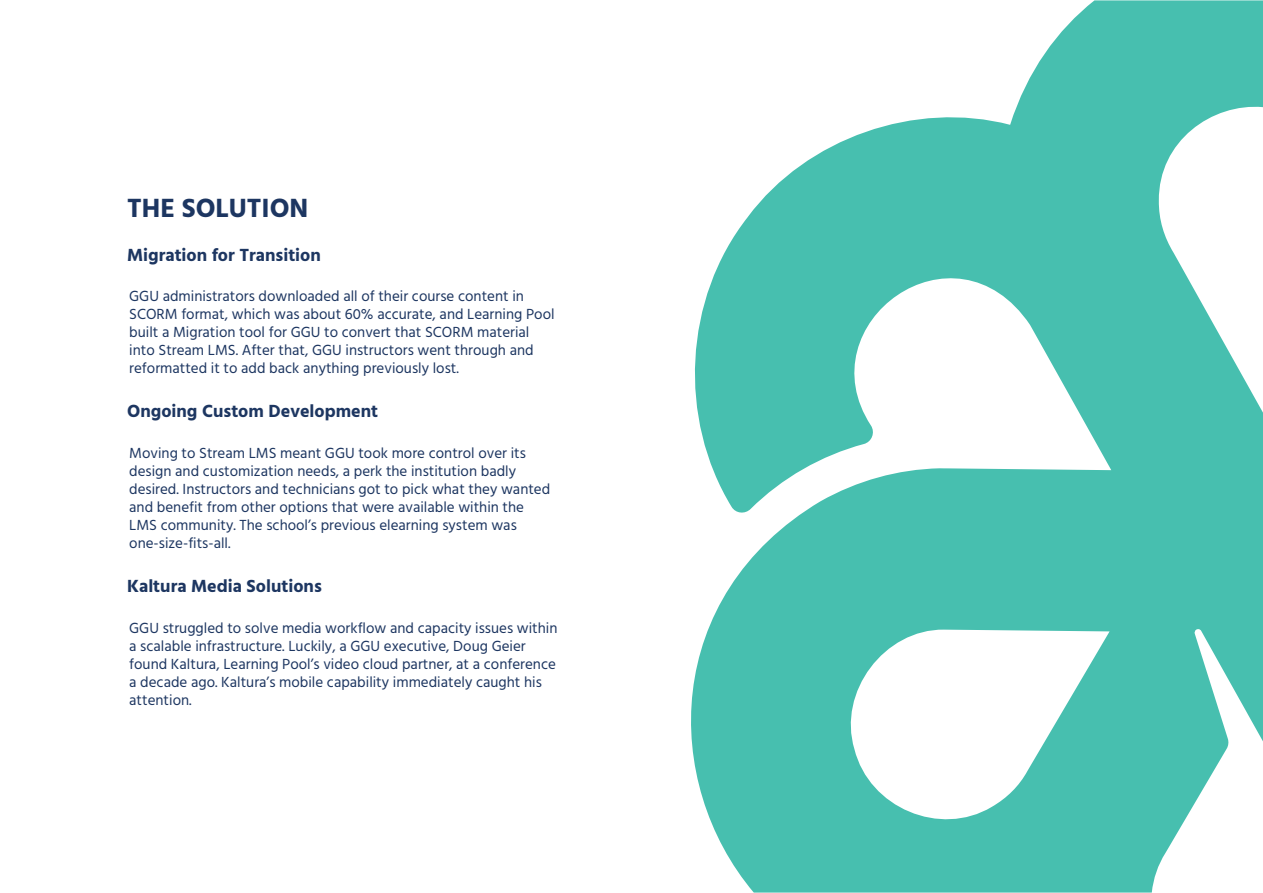
<style>
.page{position:relative;width:1263px;height:893px;background:#fff}
.page>*{position:absolute;margin:0;border:0;box-sizing:border-box;transform-origin:0 0}
.t1{font:700 27px "Hind";color:#1d3661}
.t2{font:700 18px "Hind";color:#1d3661}
.t3{font:15px/18px "Hind";color:#1d3661}
</style>
<div class="page">
<svg style="left:691px;top:0;width:572px;height:893px;fill:#47bfaf"></svg>
<h1 class="t1" style="left:127px;top:191px;width:183px">THE SOLUTION</h1>
<p class="t2" style="left:127px;top:244px;width:195px">Migration for Transition</p>
<p class="t3" style="left:129px;top:288px;width:427px">GGU administrators downloaded all of their course content in SCORM format, which was about 60% accurate, and Learning Pool built a Migration tool for GGU to convert that SCORM material into Stream LMS. After that, GGU instructors went through and reformatted it to add back anything previously lost.</p>
<p class="t2" style="left:127px;top:400px;width:253px">Ongoing Custom Development</p>
<p class="t3" style="left:129px;top:445px;width:423px">Moving to Stream LMS meant GGU took more control over its design and customization needs, a perk the institution badly desired. Instructors and technicians got to pick what they wanted and benefit from other options that were available within the LMS community. The school’s previous elearning system was one-size-fits-all.</p>
<p class="t2" style="left:127px;top:575px;width:196px">Kaltura Media Solutions</p>
<p class="t3" style="left:129px;top:619px;width:430px">GGU struggled to solve media workflow and capacity issues within a scalable infrastructure. Luckily, a GGU executive, Doug Geier found Kaltura, Learning Pool’s video cloud partner, at a conference a decade ago. Kaltura’s mobile capability immediately caught his attention.</p>
</div>
